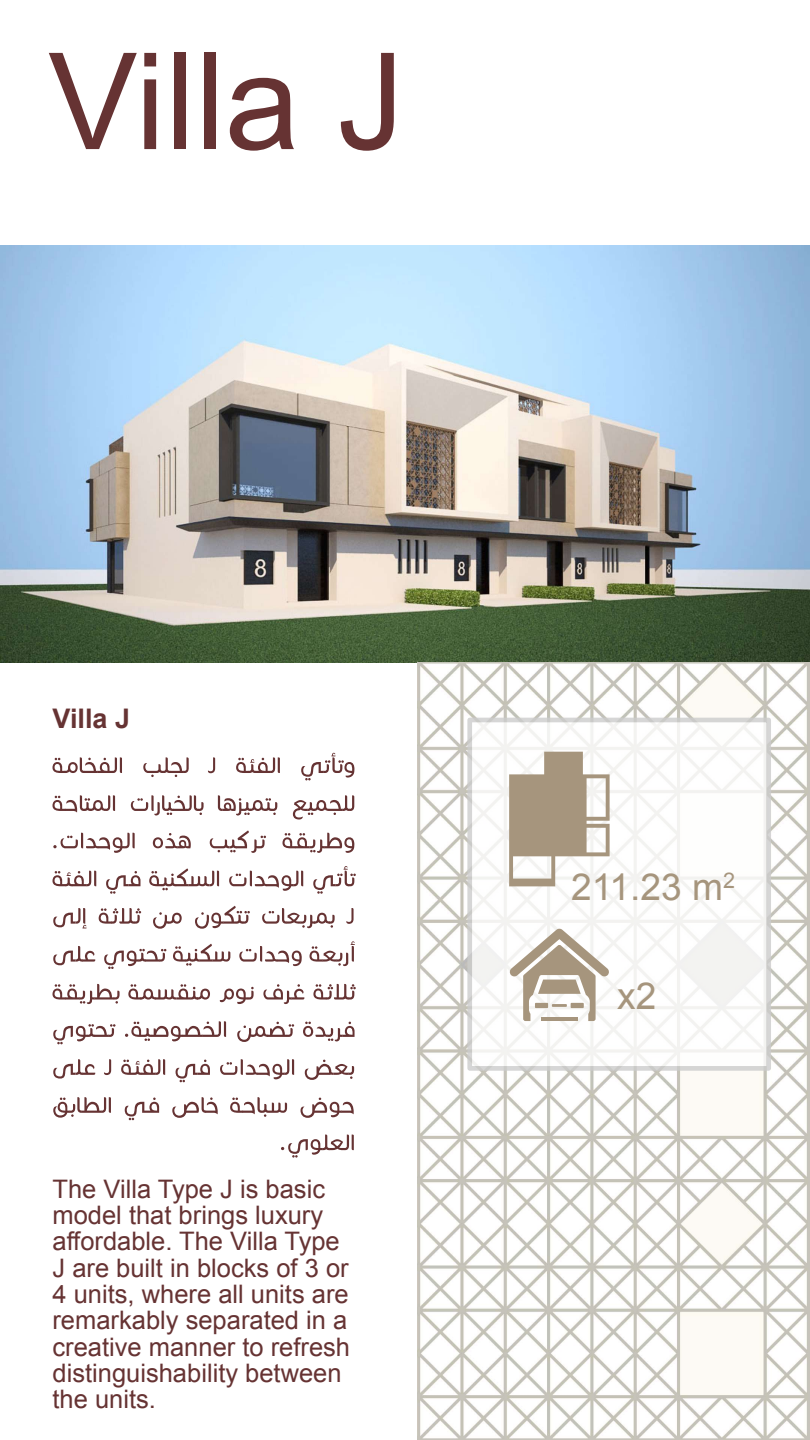
<style>
.page{position:relative;width:810px;height:1440px;background:#fff}
.page>*{position:absolute;margin:0;border:0;box-sizing:border-box;transform-origin:0 0}
.t1{font:134.4px "Arial";color:#633}
.t2{font:37.05px "Arial";color:#a6957d}
.t3{font:700 27px "Arial";color:#633}
.t4{font:25.5px/26.3px "Arial";color:#633}
</style>
<div class="page">
<img style="left:0;top:246px;width:810px;height:416px">
<img style="left:418px;top:662px;width:392px;height:778px">
<div style="left:467px;top:718px;width:304px;height:353px;background:#fff;border:5px solid #ccc"></div>
<svg style="left:510px;top:929px;width:99px;height:92px"></svg>
<hr style="left:541px;top:1017px;width:36px;height:4px;background:#a6957d">
<svg style="left:509px;top:752px;width:101px;height:134px"></svg>
<svg style="left:236px;top:757px;width:44px;height:16px"></svg>
<svg style="left:301px;top:753px;width:53px;height:27px"></svg>
<svg style="left:208px;top:757px;width:7px;height:16px"></svg>
<svg style="left:52px;top:757px;width:70px;height:16px"></svg>
<svg style="left:143px;top:757px;width:46px;height:20px"></svg>
<svg style="left:52px;top:795px;width:63px;height:18px"></svg>
<svg style="left:131px;top:795px;width:73px;height:20px"></svg>
<svg style="left:218px;top:795px;width:59px;height:21px"></svg>
<svg style="left:293px;top:795px;width:61px;height:25px"></svg>
<svg style="left:53px;top:833px;width:82px;height:20px"></svg>
<svg style="left:153px;top:833px;width:38px;height:15px"></svg>
<svg style="left:210px;top:830px;width:56px;height:23px"></svg>
<svg style="left:283px;top:833px;width:71px;height:20px"></svg>
<svg style="left:52px;top:871px;width:44px;height:15px"></svg>
<svg style="left:106px;top:871px;width:34px;height:23px"></svg>
<svg style="left:149px;top:868px;width:70px;height:22px"></svg>
<svg style="left:229px;top:871px;width:74px;height:20px"></svg>
<svg style="left:313px;top:866px;width:43px;height:28px"></svg>
<svg style="left:53px;top:908px;width:34px;height:20px"></svg>
<svg style="left:99px;top:908px;width:42px;height:16px"></svg>
<svg style="left:153px;top:912px;width:29px;height:17px"></svg>
<svg style="left:195px;top:906px;width:55px;height:23px"></svg>
<svg style="left:262px;top:908px;width:73px;height:20px"></svg>
<svg style="left:346px;top:908px;width:8px;height:16px"></svg>
<svg style="left:53px;top:946px;width:42px;height:19px"></svg>
<svg style="left:104px;top:949px;width:62px;height:20px"></svg>
<svg style="left:173px;top:944px;width:57px;height:22px"></svg>
<svg style="left:239px;top:946px;width:63px;height:20px"></svg>
<svg style="left:310px;top:941px;width:45px;height:25px"></svg>
<svg style="left:52px;top:984px;width:68px;height:20px"></svg>
<svg style="left:128px;top:984px;width:82px;height:16px"></svg>
<svg style="left:220px;top:987px;width:34px;height:17px"></svg>
<svg style="left:263px;top:984px;width:41px;height:20px"></svg>
<svg style="left:313px;top:984px;width:43px;height:16px"></svg>
<svg style="left:53px;top:1024px;width:63px;height:20px"></svg>
<svg style="left:125px;top:1021px;width:101px;height:20px"></svg>
<svg style="left:237px;top:1022px;width:57px;height:20px"></svg>
<svg style="left:303px;top:1022px;width:52px;height:19px"></svg>
<svg style="left:53px;top:1059px;width:42px;height:20px"></svg>
<svg style="left:104px;top:1059px;width:7px;height:16px"></svg>
<svg style="left:121px;top:1059px;width:44px;height:16px"></svg>
<svg style="left:176px;top:1060px;width:34px;height:22px"></svg>
<svg style="left:220px;top:1059px;width:74px;height:20px"></svg>
<svg style="left:305px;top:1060px;width:49px;height:20px"></svg>
<svg style="left:53px;top:1097px;width:58px;height:21px"></svg>
<svg style="left:125px;top:1098px;width:34px;height:22px"></svg>
<svg style="left:172px;top:1097px;width:46px;height:21px"></svg>
<svg style="left:230px;top:1097px;width:57px;height:20px"></svg>
<svg style="left:301px;top:1098px;width:53px;height:20px"></svg>
<svg style="left:281px;top:1135px;width:73px;height:23px"></svg>
<h1 class="t1" style="left:48px;top:51px;width:358px">Villa J</h1>
<p class="t3" style="left:52px;top:708px;width:79px">Villa J</p>
<p class="t4" style="left:52px;top:1178px;width:299px">The Villa Type J is basic model that brings luxury affordable. The Villa Type<br>J are built in blocks of 3 or<br>4 units, where all units are remarkably separated in a creative manner to refresh distinguishability between the units.</p>
<h2 class="t2" style="left:571px;top:873px;width:165px">211.23 m<sup>2</sup></h2>
<h2 class="t2" style="left:617px;top:982px;width:41px">x2</h2>
</div>
